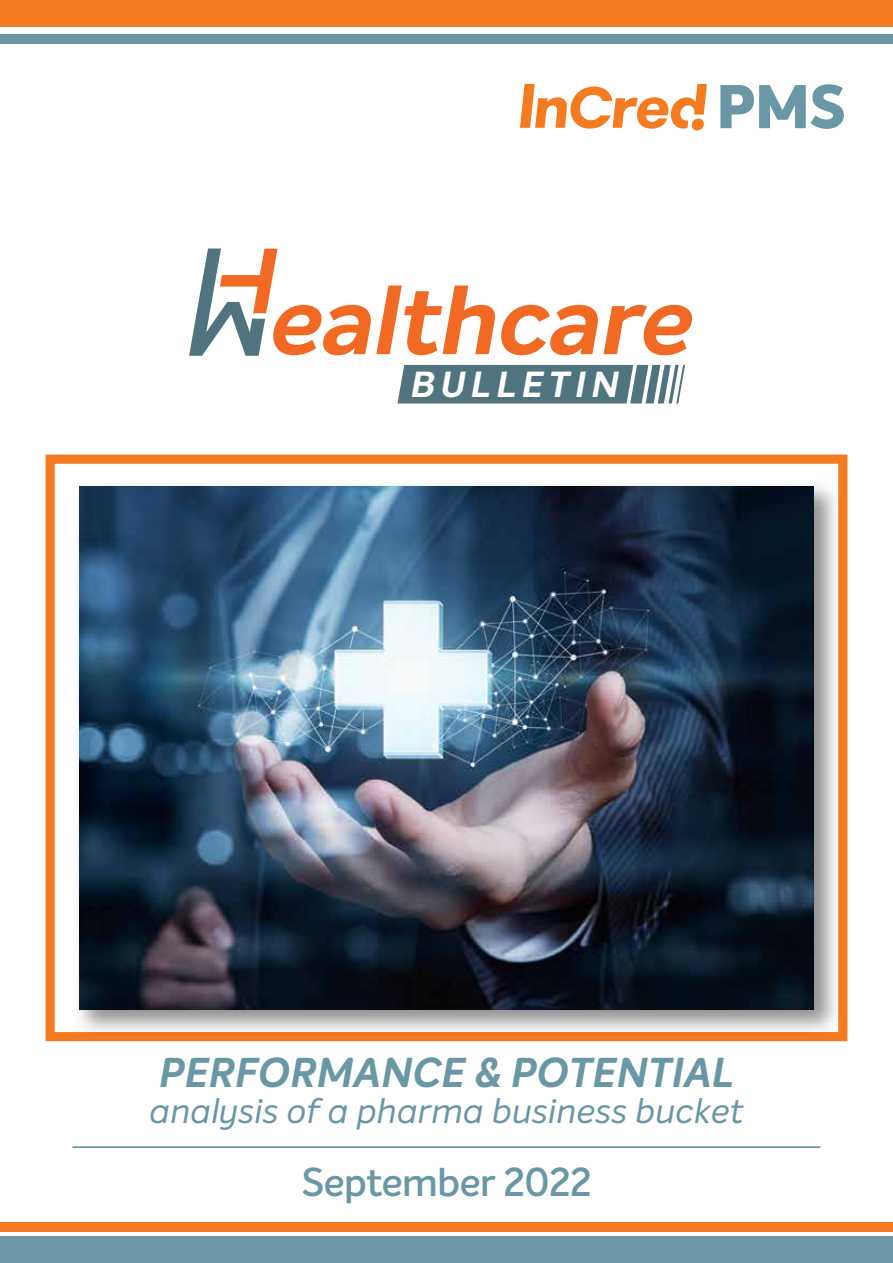
<style>
.page{position:relative;width:893px;height:1263px;background:#fff}
.page>*{position:absolute;margin:0;border:0;box-sizing:border-box;transform-origin:0 0}
.t1{font:italic 700 96px "Intelo Alt";color:#f16923}
.t2{font:800 60.3px "Intelo Alt";color:#6997a6}
.t3{font:italic 700 40.95px "Intelo";letter-spacing:.01em;color:#6997a6}
.t4{font:600 39.3px "Intelo";letter-spacing:-.01em;color:#6997a6}
.t5{font:italic 700 35.55px "Intelo Alt";color:#fff}
.t6{font:italic 34.8px "Intelo";letter-spacing:.01em;color:#6997a6}
</style>
<div class="page">
<hr style="left:72px;top:1146px;width:748px;height:2px;background:#6997a6">
<div style="left:0;top:1237px;width:893px;height:26px;background:#6997a6"></div>
<div style="left:0;top:0;width:893px;height:26px;background:#f47b20"></div>
<div style="left:0;top:35px;width:893px;height:9px;background:#6997a6"></div>
<div style="left:0;top:1222px;width:893px;height:9px;background:#f47b20"></div>
<div style="left:46px;top:455px;width:801px;height:586px;border:9px solid #f47b20"></div>
<img style="left:67px;top:473px;width:781px;height:569px">
<img style="left:79px;top:487px;width:735px;height:522px">
<svg style="left:520px;top:84px;width:187px;height:46px"></svg>
<svg style="left:189px;top:248px;width:89px;height:108px"></svg>
<svg style="left:397px;top:365px;width:288px;height:38px;background:#618189"></svg>
<h2 class="t2" style="left:716px;top:68px;width:130px">PMS</h2>
<h1 class="t1" style="left:266px;top:259px;width:447px">ealthcare</h1>
<p class="t5" style="left:409px;top:362px;width:218px">BULLETIN</p>
<p class="t3" style="left:159px;top:1047px;width:576px">PERFORMANCE &amp; POTENTIAL</p>
<p class="t6" style="left:150px;top:1090px;width:595px">analysis of a pharma business bucket</p>
<p class="t4" style="left:302px;top:1157px;width:291px">September 2022</p>
</div>
